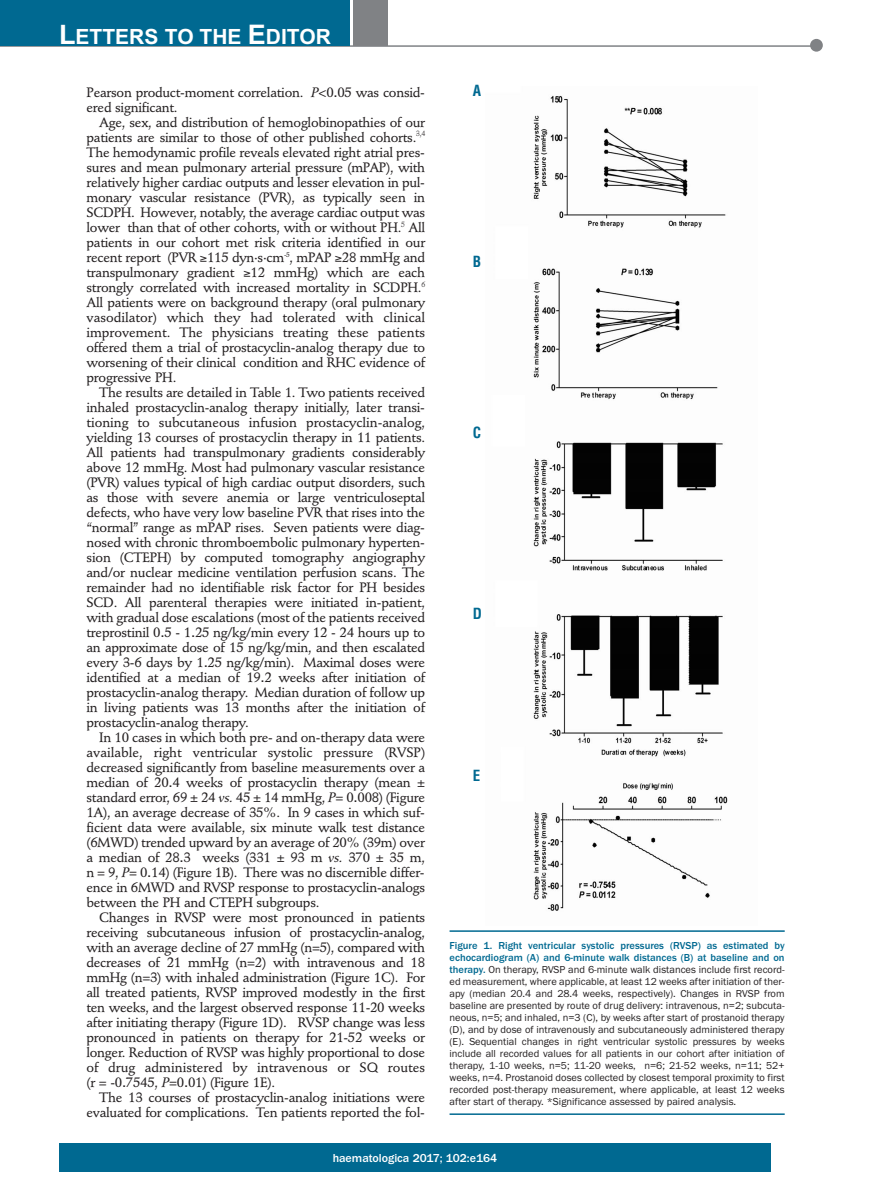
<style>
.page{position:relative;width:893px;height:1191px;background:#fff}
.page>*{position:absolute;margin:0;border:0;box-sizing:border-box;transform-origin:0 0}
.t1{font:700 21px "Arial";color:#fff}
.t2{font:700 condensed 15px "Helvetica";color:#006991}
.t3{font:500 13.5px/15px "Stempel Schneidler";letter-spacing:-.02em;color:#231f20;text-align:justify}
.t4{font:500 12px "Franklin Gothic";color:#fff}
.t5{font:10.5px/12px "Franklin Gothic";color:#231f20;text-align:justify}
.s1{font-size:27px}
.s2{font-family:"Stempel Schneidler Med";font-weight:400;font-style:italic}
.s3{font-family:"Lucida Grande";font-weight:400}
.s4{font-weight:500;color:#006991}
</style>
<div class="page">
<div style="left:59px;top:1143px;width:712px;height:28px;background:#006991"></div>
<hr style="left:0;top:45px;width:820px;height:2px;background:#808285">
<div style="left:810px;top:39px;width:13px;height:13px;background:#808285;border-radius:50%"></div>
<div style="left:354px;top:0;width:34px;height:45px;background:#808285"></div>
<div style="left:0;top:0;width:350px;height:45px;background:#006991"></div>
<img style="left:533px;top:95px;width:195px;height:816px">
<hr style="left:450px;top:930px;width:335px;height:2px;background:#006991">
<hr style="left:450px;top:1113px;width:335px;height:2px;background:#006991">
<h1 class="t1" style="left:59px;top:25px;width:273px"><span class="s1">L</span>ETTERS TO THE <span class="s1">E</span>DITOR</h1>
<p class="t2" style="left:473px;top:82px;width:10px">A</p>
<p class="t3" style="left:87px;top:86px;width:340px">Pearson product-moment correlation. <span class="s2">P</span>&lt;0<span class="s3">.</span>05 was consid&shy;ered significant.</p>
<p class="t3" style="left:87px;top:116px;width:340px;text-indent:13px">Age, sex, and distribution of hemoglobinopathies of our patients are similar to those of other published cohorts.<sup>3,4<br></sup>The hemodynamic profile reveals elevated right atrial pres&shy;sures and mean pulmonary arterial pressure (mPAP), with relatively higher cardiac outputs and lesser elevation in pul&shy;monary vascular resistance (PVR), as typically seen in SCDPH. However, notably, the average cardiac output was lower than that of other cohorts, with or without PH.<sup>5</sup> All patients in our cohort met risk criteria identified in our recent report (PVR ≥115 dyn·s·cm<sup>-5</sup>, mPAP ≥28 mmHg and transpulmonary gradient ≥12 mmHg) which are each strongly correlated with increased mortality in SCDPH.<sup>6<br></sup>All patients were on background therapy (oral pulmonary vasodilator) which they had tolerated with clinical improvement. The physicians treating these patients offered them a trial of prostacyclin-analog therapy due to worsening of their clinical condition and RHC evidence of progressive PH.</p>
<p class="t3" style="left:87px;top:386px;width:340px;text-indent:13px">The results are detailed in Table 1. Two patients received inhaled prostacyclin-analog therapy initially, later transi&shy;tioning to subcutaneous infusion prostacyclin-analog, yielding 13 courses of prostacyclin therapy in 11 patients.<br>All patients had transpulmonary gradients considerably above 12 mmHg. Most had pulmonary vascular resistance (PVR) values typical of high cardiac output disorders, such as those with severe anemia or large ventriculoseptal defects, who have very low baseline PVR that rises into the “normal” range as mPAP rises. Seven patients were diag&shy;nosed with chronic thromboembolic pulmonary hyperten&shy;sion (CTEPH) by computed tomography angiography and/or nuclear medicine ventilation perfusion scans. The remainder had no identifiable risk factor for PH besides SCD. All parenteral therapies were initiated in-patient, with gradual dose escalations (most of the patients received treprostinil 0<span class="s3">.</span>5 - 1<span class="s3">.</span>25 ng/kg/min every 12 - 24 hours up to an approximate dose of 15 ng/kg/min, and then escalated every 3-6 days by 1<span class="s3">.</span>25 ng/kg/min). Maximal doses were identified at a median of 19<span class="s3">.</span>2 weeks after initiation of prostacyclin-analog therapy. Median duration of follow up in living patients was 13 months after the initiation of prostacyclin-analog therapy.</p>
<p class="t3" style="left:86px;top:731px;width:340px;text-indent:13px">In 10 cases in which both pre- and on-therapy data were available, right ventricular systolic pressure (RVSP) decreased significantly from baseline measurements over a median of 20<span class="s3">.</span>4 weeks of prostacyclin therapy (mean ± standard error, 69 ± 24 <span class="s2">vs.</span> 45 ± 14 mmHg, <span class="s2">P</span>= 0<span class="s3">.</span>008) (Figure 1A), an average decrease of 35%. In 9 cases in which suf&shy;ficient data were available, six minute walk test distance (6MWD) trended upward by an average of 20% (39m) over a median of 28<span class="s3">.</span>3 weeks (331 ± 93 m <span class="s2">vs.</span> 370 ± 35 m, n = 9, <span class="s2">P</span>= 0<span class="s3">.</span>14) (Figure 1B). There was no discernible differ&shy;ence in 6MWD and RVSP response to prostacyclin-analogs between the PH and CTEPH subgroups.</p>
<p class="t3" style="left:86px;top:911px;width:340px;text-indent:13px">Changes in RVSP were most pronounced in patients receiving subcutaneous infusion of prostacyclin-analog, with an average decline of 27 mmHg (n=5), compared with decreases of 21 mmHg (n=2) with intravenous and 18 mmHg (n=3) with inhaled administration (Figure 1C). For all treated patients, RVSP improved modestly in the first ten weeks, and the largest observed response 11-20 weeks after initiating therapy (Figure 1D). RVSP change was less pronounced in patients on therapy for 21-52 weeks or longer. Reduction of RVSP was highly proportional to dose of drug administered by intravenous or SQ routes (r = -0<span class="s3">.</span>7545, <span class="s2">P</span>=0<span class="s3">.</span>01) (Figure 1E).</p>
<p class="t3" style="left:86px;top:1091px;width:340px;text-align:right">The 13 courses of prostacyclin-analog initiations were evaluated for complications. Ten patients reported the fol-</p>
<p class="t4" style="left:333px;top:1150px;width:166px">haematologica 2017; 102:e164</p>
<p class="t2" style="left:473px;top:253px;width:10px">B</p>
<p class="t2" style="left:473px;top:424px;width:10px">C</p>
<p class="t2" style="left:473px;top:604px;width:11px">D</p>
<p class="t2" style="left:473px;top:766px;width:9px">E</p>
<p class="t5" style="left:450px;top:939px;width:337px"><span class="s4">Figure 1. Right ventricular systolic pressures (RVSP) as estimated by echocardiogram (A) and 6-minute walk distances (B) at baseline and on therapy.</span> On therapy, RVSP and 6-minute walk distances include first record&shy;ed measurement, where applicable, at least 12 weeks after initiation of ther&shy;apy (median 20.4 and 28.4 weeks, respectively). Changes in RVSP from baseline are presented by route of drug delivery: intravenous, n=2; subcuta&shy;neous, n=5; and inhaled, n=3 (C), by weeks after start of prostanoid therapy (D), and by dose of intravenously and subcutaneously administered therapy (E). Sequential changes in right ventricular systolic pressures by weeks include all recorded values for all patients in our cohort after initiation of therapy, 1-10 weeks, n=5; 11-20 weeks, n=6; 21-52 weeks, n=11; 52+ weeks, n=4. Prostanoid doses collected by closest temporal proximity to first recorded post-therapy measurement, where applicable, at least 12 weeks after start of therapy. *Significance assessed by paired analysis.</p>
</div>
